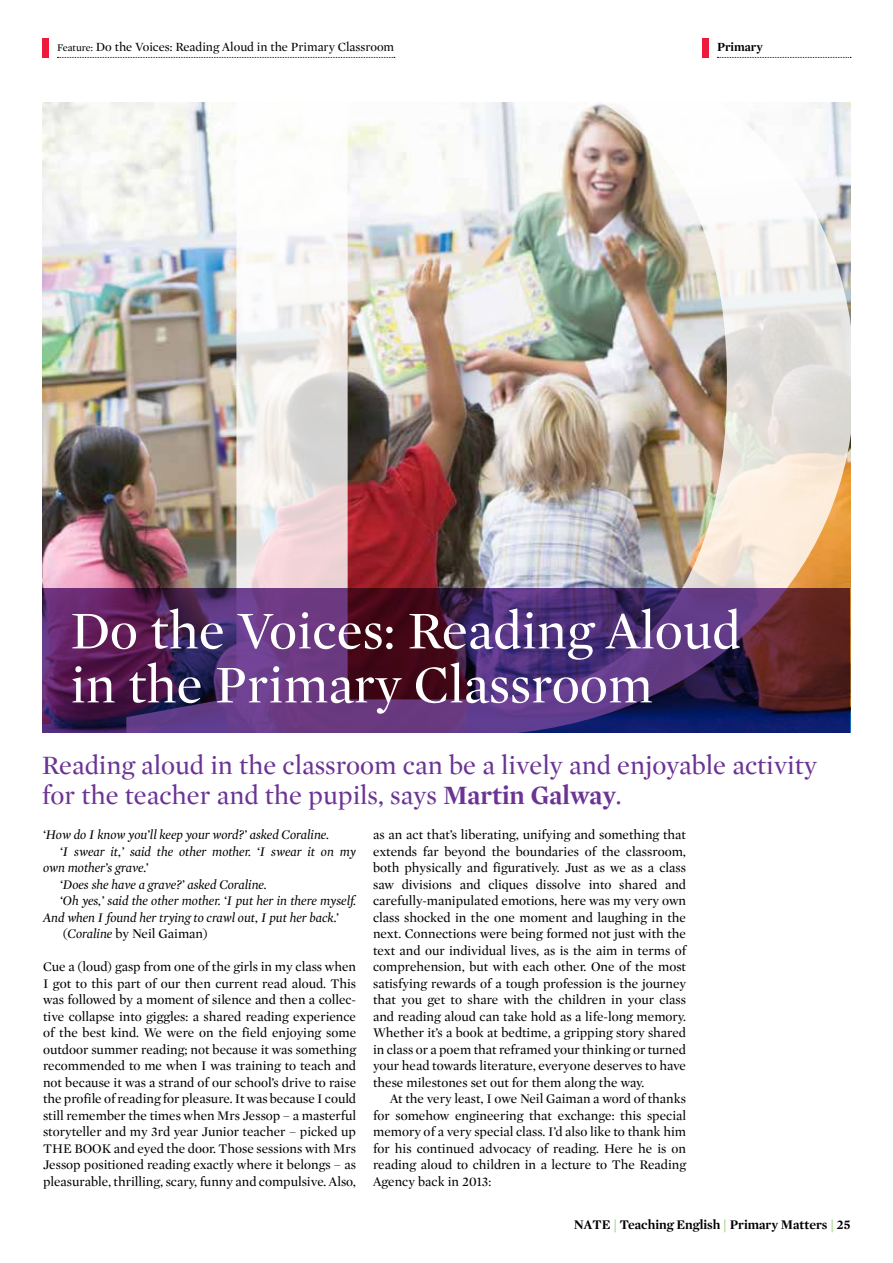
<style>
.page{position:relative;width:893px;height:1263px;background:#fff}
.page>*{position:absolute;margin:0;border:0;box-sizing:border-box;transform-origin:0 0}
.t1{font:54px/54px "Mercury Display";color:#fff}
.t2{font:27px/30px "Mercury Display";color:#6b3494}
.t3{font:13.5px/16.5px "Mercury Display";color:#000;text-align:justify}
.t4{font:italic 13.5px "Mercury Display";color:#000}
.t5{font:700 13.5px "Mercury Display";color:#000}
.t6{font:12.75px "Mercury Display";color:#000}
.t7{font:700 12.75px "Mercury Display";color:#000}
.s1{font-size:10.5px}
.s2{font-weight:700}
.s3{font-style:italic}
.s4{color:#72bf44}
</style>
<div class="page">
<div style="left:702px;top:38px;width:7px;height:19px;background:#ed1a3b"></div>
<svg style="left:717px;top:57px;width:134px;height:1px"></svg>
<div style="left:43px;top:38px;width:6px;height:19px;background:#ed1a3b"></div>
<svg style="left:57px;top:57px;width:338px;height:1px"></svg>
<img style="left:43px;top:102px;width:83px;height:486px">
<img style="left:126px;top:102px;width:725px;height:630px">
<svg style="left:43px;top:588px;width:807px;height:144px;background:#4f285f"></svg>
<p class="t6" style="left:57px;top:39px;width:339px"><span class="s1">Feature:</span> Do the Voices: Reading Aloud in the Primary Classroom</p>
<p class="t7" style="left:717px;top:39px;width:47px">Primary</p>
<h1 class="t1" style="left:70px;top:604px;width:672px">Do the Voices: Reading Aloud in the Primary Classroom</h1>
<h2 class="t2" style="left:42px;top:751px;width:776px">Reading aloud in the classroom can be a lively and enjoyable activity for the teacher and the pupils, says <span class="s2">Martin Galway</span>.</h2>
<p class="t4" style="left:43px;top:827px;width:288px">‘How do I know you’ll keep your word?’ asked Coraline.</p>
<p class="t4" style="left:60px;top:843px;width:297px">‘I swear it,’ said the other mother. ‘I swear it on my</p>
<p class="t4" style="left:43px;top:860px;width:107px">own mother’s grave.’</p>
<p class="t4" style="left:60px;top:876px;width:208px">‘Does she have a grave?’ asked Coraline.</p>
<p class="t4" style="left:60px;top:893px;width:297px">‘Oh yes,’ said the other mother. ‘I put her in there myself.</p>
<p class="t4" style="left:43px;top:909px;width:297px">And when I found her trying to crawl out, I put her back.’</p>
<p class="t3" style="left:63px;top:926px;width:146px">(<span class="s3">Coraline</span> by Neil Gaiman)</p>
<p class="t3" style="left:43px;top:959px;width:314px">Cue a (loud) gasp from one of the girls in my class when I got to this part of our then current read aloud. This was followed by a moment of silence and then a collec&shy;tive collapse into giggles: a shared reading experience of the best kind. We were on the field enjoying some outdoor summer reading; not because it was something recommended to me when I was training to teach and not because it was a strand of our school’s drive to raise the profile of reading for pleasure. It was because I could still remember the times when Mrs Jessop – a masterful storyteller and my 3rd year Junior teacher – picked up THE BOOK and eyed the door. Those sessions with Mrs Jessop positioned reading exactly where it belongs – as pleasurable, thrilling, scary, funny and compulsive. Also,</p>
<p class="t3" style="left:373px;top:827px;width:314px">as an act that’s liberating, unifying and something that extends far beyond the boundaries of the classroom, both physically and figuratively. Just as we as a class saw divisions and cliques dissolve into shared and carefully-manipulated emotions, here was my very own class shocked in the one moment and laughing in the next. Connections were being formed not just with the text and our individual lives, as is the aim in terms of comprehension, but with each other. One of the most satisfying rewards of a tough profession is the journey that you get to share with the children in your class and reading aloud can take hold as a life-long memory.<br>Whether it’s a book at bedtime, a gripping story shared in class or a poem that reframed your thinking or turned your head towards literature, everyone deserves to have these milestones set out for them along the way.</p>
<p class="t3" style="left:373px;top:1091px;width:314px;text-indent:17px">At the very least, I owe Neil Gaiman a word of thanks for somehow engineering that exchange: this special memory of a very special class. I’d also like to thank him for his continued advocacy of reading. Here he is on reading aloud to children in a lecture to The Reading Agency back in 2013:</p>
<p class="t5" style="left:574px;top:1216px;width:278px">NATE <span class="s4">|</span> Teaching English <span class="s4">|</span> Primary Matters <span class="s4">|</span> 25</p>
</div>
